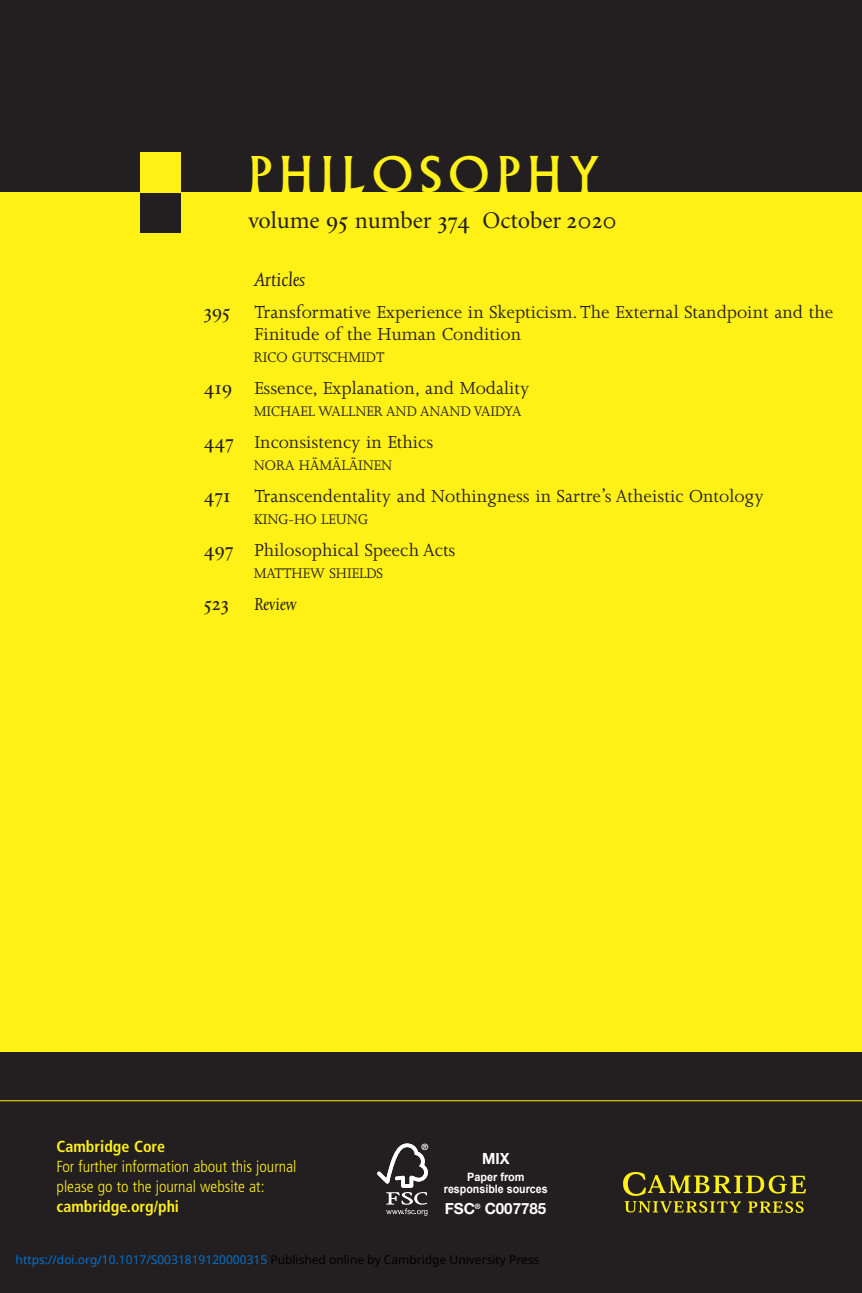
<style>
.page{position:relative;width:862px;height:1293px;background:#fff}
.page>*{position:absolute;margin:0;border:0;box-sizing:border-box;transform-origin:0 0}
.t1{font:48px "Albertus";letter-spacing:.15em;color:#fff116}
.t2{font:24px "Minion";color:#231f20}
.t3{font:italic 22px "Joanna";color:#231f20}
.t4{font:20px/22px "Joanna";color:#231f20}
.t5{font:italic 20px "Joanna";color:#231f20}
.t6{font:20px "Hoefler Text";color:#231f20}
.t7{font:300 condensed 16px/20px "Frutiger";color:#fff116}
.t8{font:16px "Joanna";color:#231f20}
.t9{font:700 15.4px "Helvetica Neue";color:#fff}
.t10{font:700 15.4px "Helvetica Neue";color:#fff;scale:.95 1}
.t11{font:12px "Noto Sans";color:#0172cf}
.t12{font:700 11.6px/11.6px "Arial";color:#fff;text-align:center;scale:.95 1}
.t13{font:700 8.8px "Helvetica Neue";color:#fff}
.s1{font-family:"Hoefler Text"}
.s2{font-weight:700}
.s3{color:#000}
</style>
<div class="page">
<div style="left:0;top:0;width:862px;height:192px;background:#231f20"></div>
<div style="left:0;top:192px;width:862px;height:860px;background:#fff116"></div>
<div style="left:0;top:1052px;width:862px;height:241px;background:#231f20"></div>
<div style="left:140px;top:192px;width:40px;height:40px;background:#231f20"></div>
<div style="left:140px;top:152px;width:40px;height:40px;background:#fff116"></div>
<img style="left:624px;top:1172px;width:181px;height:40px">
<hr style="left:0;top:1100px;width:862px;height:1px;background:#fff116">
<svg style="left:377px;top:1143px;width:51px;height:72px"></svg>
<p class="t1" style="left:248px;top:156px;width:352px">PHILOSOPHY</p>
<p class="t2" style="left:248px;top:210px;width:370px">volume <span class="s1">95</span> number <span class="s1">374</span> October <span class="s1">2020</span></p>
<p class="t3" style="left:254px;top:271px;width:53px">Articles</p>
<p class="t4" style="left:254px;top:302px;width:580px;text-indent:-51px"><span class="s1">395</span> Transformative Experience in Skepticism. The External Standpoint and the<br>Finitude of the Human Condition</p>
<p class="t8" style="left:254px;top:351px;width:132px">RICO GUTSCHMIDT</p>
<p class="t4" style="left:204px;top:378px;width:327px"><span class="s1">419</span> Essence, Explanation, and Modality</p>
<p class="t8" style="left:254px;top:405px;width:269px">MICHAEL WALLNER AND ANAND VAIDYA</p>
<p class="t4" style="left:204px;top:432px;width:231px"><span class="s1">447</span> Inconsistency in Ethics</p>
<p class="t8" style="left:254px;top:459px;width:140px">NORA HÄMÄLÄINEN</p>
<p class="t4" style="left:204px;top:486px;width:561px"><span class="s1">471</span> Transcendentality and Nothingness in Sartre’s Atheistic Ontology</p>
<p class="t8" style="left:254px;top:513px;width:116px">KING-HO LEUNG</p>
<p class="t4" style="left:204px;top:540px;width:253px"><span class="s1">497</span> Philosophical Speech Acts</p>
<p class="t8" style="left:254px;top:567px;width:131px">MATTHEW SHIELDS</p>
<p class="t6" style="left:204px;top:591px;width:27px">523</p>
<p class="t5" style="left:254px;top:596px;width:44px">Review</p>
<p class="t7" style="left:57px;top:1138px;width:241px"><span class="s2">Cambridge Core<br></span>For further information about this journal please go to the journal website at: <span class="s2">cambridge.org/phi</span></p>
<p class="t13" style="left:421px;top:1144px;width:8px">®</p>
<p class="t10" style="left:482px;top:1153px;width:30px">MIX</p>
<p class="t12" style="left:444px;top:1171px;width:111px">Paper from responsible sources</p>
<p class="t9" style="left:445px;top:1203px;width:103px">FSC<sup>®</sup> C007785</p>
<p class="t11" style="left:16px;top:1251px;width:525px">https://doi.org/10.1017/S0031819120000315 <span class="s3">Published online by Cambridge University Press</span></p>
</div>
